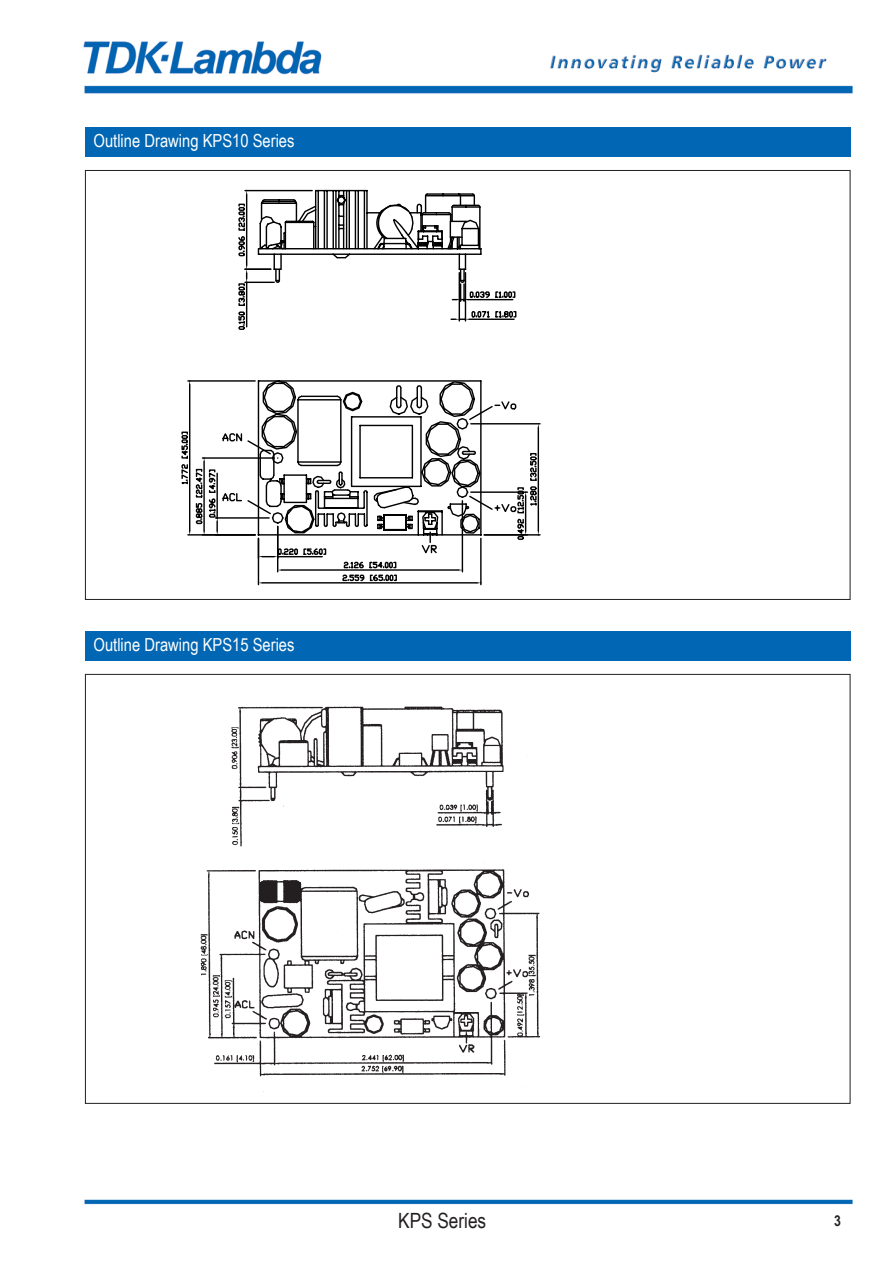
<style>
.page{position:relative;width:893px;height:1263px;background:#fff}
.page>*{position:absolute;margin:0;border:0;box-sizing:border-box;transform-origin:0 0}
.t1{font:21px "Arial Narrow";color:#231f20}
.t2{font:18px "Arial Narrow";color:#fff}
.t3{font:700 15px "Arial Narrow";color:#231f20}
</style>
<div class="page">
<img style="left:83px;top:41px;width:770px;height:1164px">
<div style="left:85px;top:170px;width:765px;height:429px;background:#fff"></div>
<svg style="left:238px;top:189px;width:243px;height:141px"></svg>
<svg style="left:181px;top:380px;width:360px;height:206px"></svg>
<svg style="left:258px;top:215px;width:282px;height:321px"></svg>
<div style="left:85px;top:128px;width:765px;height:29px;background:#0166b3"></div>
<div style="left:85px;top:674px;width:765px;height:429px;background:#fff"></div>
<img style="left:200px;top:706px;width:341px;height:386px">
<div style="left:85px;top:631px;width:765px;height:30px;background:#0166b3"></div>
<p class="t2" style="left:94px;top:130px;width:202px">Outline Drawing KPS10 Series</p>
<p class="t2" style="left:94px;top:634px;width:202px">Outline Drawing KPS15 Series</p>
<p class="t1" style="left:398px;top:1208px;width:90px">KPS Series</p>
<p class="t3" style="left:834px;top:1212px;width:8px">3</p>
</div>
